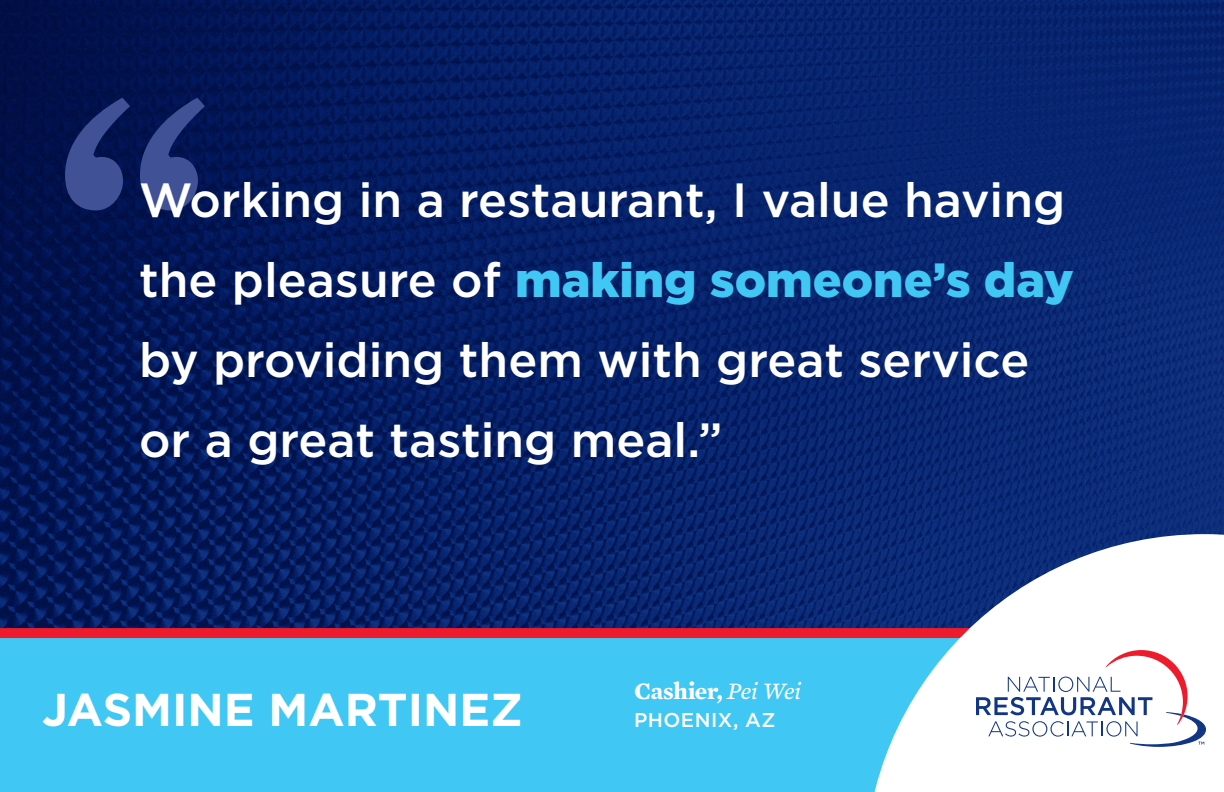
<style>
.page{position:relative;width:1224px;height:792px;background:#fff}
.page>*{position:absolute;margin:0;border:0;box-sizing:border-box;transform-origin:0 0}
.No_Portrait__Basic_P{font:500 48px/80px "Gotham";color:#fff}
.Name__No_Portrait{font:700 46px "Gotham";color:#fff}
.Title___Restaurant{font:700 24px "Mercury Text G3";letter-spacing:-.01em;color:#fff}
.Title___Restaurant-2{font:500 20px "Gotham";letter-spacing:.025em;color:#fff}
.s1{font-weight:900;color:#40c7f4}
.s2{font-weight:400;font-style:italic}
</style>
<div class="page">
<img style="left:0;top:0;width:1224px;height:628px">
<div style="left:0;top:633px;width:1224px;height:159px;background:#40c7f4"></div>
<div style="left:0;top:628px;width:1068px;height:10px;background:#ee1b2d"></div>
<svg style="left:865px;top:534px;width:359px;height:258px;fill:#fff"></svg>
<svg style="left:976px;top:650px;width:230px;height:97px;background:#e4e1ea"></svg>
<svg style="left:65px;top:98px;width:140px;height:112px;background:#203171"></svg>
<p class="No_Portrait__Basic_P" style="left:139px;top:160px;width:937px">Working in a restaurant, I value having the pleasure of <span class="s1">making someone’s day </span>by providing them with great service or a great tasting meal.”</p>
<p class="Name__No_Portrait" style="left:42px;top:679px;width:482px">JASMINE MARTINEZ</p>
<p class="Title___Restaurant" style="left:634px;top:673px;width:169px">Cashier, <span class="s2">Pei Wei</span></p>
<p class="Title___Restaurant-2" style="left:634px;top:707px;width:143px">PHOENIX, AZ</p>
</div>
